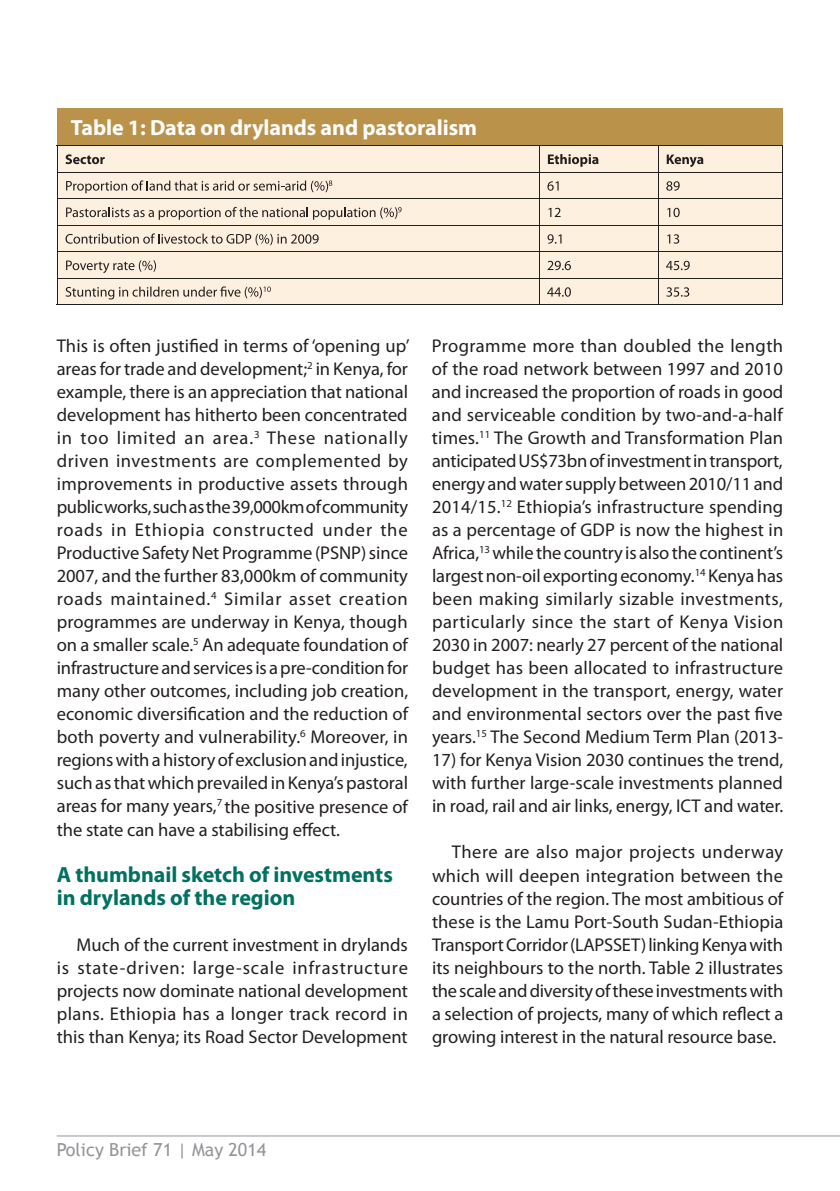
<style>
.page{position:relative;width:840px;height:1191px;background:#fff}
.page>*{position:absolute;margin:0;border:0;box-sizing:border-box;transform-origin:0 0}
.t1{font:700 22px/23px "Myriad Pro";letter-spacing:-.005em;color:#007161}
.t2{font:700 22px "Myriad Pro";letter-spacing:-.005em;color:#fff}
.t3{font:18.4px/23px "Myriad Pro";letter-spacing:-.005em;color:#231f20;text-align:justify}
.t4{font:18px "Trebuchet MS";color:#939598}
</style>
<div class="page">
<hr style="left:57px;top:1135px;width:782px;height:1px;background:#939598">
<div style="left:57px;top:108px;width:725px;height:38px;background:#bb924a"></div>
<div style="left:58px;top:146px;width:723px;height:158px;background:#fef0de"></div>
<svg style="left:57px;top:146px;width:1px;height:158px"></svg>
<hr style="left:57px;top:145px;width:482px;height:1px;background:#231f20">
<svg style="left:538px;top:146px;width:1px;height:158px"></svg>
<hr style="left:57px;top:172px;width:482px;height:1px;background:#231f20">
<hr style="left:539px;top:145px;width:118px;height:1px;background:#231f20">
<hr style="left:57px;top:198px;width:482px;height:1px;background:#231f20">
<hr style="left:657px;top:145px;width:125px;height:1px;background:#231f20">
<hr style="left:57px;top:225px;width:482px;height:1px;background:#231f20">
<hr style="left:57px;top:251px;width:482px;height:1px;background:#231f20">
<hr style="left:57px;top:278px;width:482px;height:1px;background:#231f20">
<hr style="left:57px;top:304px;width:482px;height:1px;background:#231f20">
<svg style="left:657px;top:146px;width:1px;height:158px"></svg>
<svg style="left:781px;top:146px;width:1px;height:158px"></svg>
<hr style="left:539px;top:172px;width:118px;height:1px;background:#231f20">
<hr style="left:657px;top:172px;width:124px;height:1px;background:#231f20">
<hr style="left:539px;top:198px;width:118px;height:1px;background:#231f20">
<hr style="left:657px;top:198px;width:124px;height:1px;background:#231f20">
<hr style="left:539px;top:225px;width:118px;height:1px;background:#231f20">
<hr style="left:657px;top:225px;width:124px;height:1px;background:#231f20">
<hr style="left:539px;top:251px;width:118px;height:1px;background:#231f20">
<hr style="left:657px;top:251px;width:124px;height:1px;background:#231f20">
<hr style="left:539px;top:278px;width:118px;height:1px;background:#231f20">
<hr style="left:657px;top:278px;width:124px;height:1px;background:#231f20">
<hr style="left:539px;top:304px;width:118px;height:1px;background:#231f20">
<hr style="left:657px;top:304px;width:125px;height:1px;background:#231f20">
<svg style="left:66px;top:154px;width:39px;height:10px"></svg>
<svg style="left:547px;top:154px;width:51px;height:13px"></svg>
<svg style="left:666px;top:155px;width:37px;height:12px"></svg>
<svg style="left:66px;top:180px;width:266px;height:13px;background:#d1c5b7"></svg>
<svg style="left:547px;top:181px;width:11px;height:10px"></svg>
<svg style="left:666px;top:181px;width:13px;height:10px"></svg>
<svg style="left:66px;top:207px;width:335px;height:13px;background:#cfc3b5"></svg>
<svg style="left:548px;top:208px;width:12px;height:9px"></svg>
<svg style="left:667px;top:208px;width:12px;height:9px"></svg>
<svg style="left:65px;top:233px;width:253px;height:12px;background:#ccc0b2"></svg>
<svg style="left:547px;top:234px;width:14px;height:10px"></svg>
<svg style="left:667px;top:234px;width:12px;height:10px"></svg>
<svg style="left:66px;top:260px;width:90px;height:13px"></svg>
<svg style="left:547px;top:261px;width:23px;height:9px"></svg>
<svg style="left:665px;top:261px;width:24px;height:9px"></svg>
<svg style="left:66px;top:286px;width:205px;height:13px;background:#d1c5b7"></svg>
<svg style="left:547px;top:287px;width:23px;height:10px"></svg>
<svg style="left:666px;top:287px;width:23px;height:10px"></svg>
<p class="t2" style="left:71px;top:113px;width:407px">Table 1: Data on drylands and pastoralism</p>
<p class="t3" style="left:57px;top:334px;width:354px">This is often justified in terms of ‘opening up’ areas for trade and development;<sup>2</sup> in Kenya, for example, there is an appreciation that national development has hitherto been concentrated in too limited an area.<sup>3</sup> These nationally driven investments are complemented by improvements in productive assets through public works, such as the 39,000km of community roads in Ethiopia constructed under the Productive Safety Net Programme (PSNP) since 2007, and the further 83,000km of community roads maintained.<sup>4</sup> Similar asset creation programmes are underway in Kenya, though on a smaller scale.<sup>5</sup> An adequate foundation of infrastructure and services is a pre-condition for many other outcomes, including job creation, economic diversification and the reduction of both poverty and vulnerability.<sup>6</sup> Moreover, in regions with a history of exclusion and injustice, such as that which prevailed in Kenya’s pastoral areas for many years,<sup>7</sup> the positive presence of the state can have a stabilising effect.</p>
<p class="t1" style="left:57px;top:862px;width:337px">A thumbnail sketch of investments in drylands of the region</p>
<p class="t3" style="left:57px;top:932px;width:352px;text-indent:20px">Much of the current investment in drylands is state-driven: large-scale infrastructure projects now dominate national development plans. Ethiopia has a longer track record in this than Kenya; its Road Sector Development</p>
<p class="t3" style="left:432px;top:334px;width:352px">Programme more than doubled the length of the road network between 1997 and 2010 and increased the proportion of roads in good and serviceable condition by two-and-a-half times.<sup>11</sup> The Growth and Transformation Plan anticipated US$73bn of investment in transport, energy and water supply between 2010/11 and 2014/15.<sup>12</sup> Ethiopia’s infrastructure spending as a percentage of GDP is now the highest in Africa,<sup>13</sup> while the country is also the continent’s largest non-oil exporting economy.<sup>14</sup> Kenya has been making similarly sizable investments, particularly since the start of Kenya Vision 2030 in 2007: nearly 27 percent of the national budget has been allocated to infrastructure development in the transport, energy, water and environmental sectors over the past five years.<sup>15</sup> The Second Medium Term Plan (2013-</p>
<p class="t3" style="left:432px;top:748px;width:352px">17) for Kenya Vision 2030 continues the trend, with further large-scale investments planned in road, rail and air links, energy, ICT and water.</p>
<p class="t3" style="left:432px;top:840px;width:352px;text-indent:20px">There are also major projects underway which will deepen integration between the countries of the region. The most ambitious of these is the Lamu Port-South Sudan-Ethiopia Transport Corridor (LAPSSET) linking Kenya with its neighbours to the north. Table 2 illustrates the scale and diversity of these investments with a selection of projects, many of which reflect a growing interest in the natural resource base.</p>
<p class="t4" style="left:57px;top:1139px;width:211px">Policy Brief 71 | May 2014</p>
</div>
